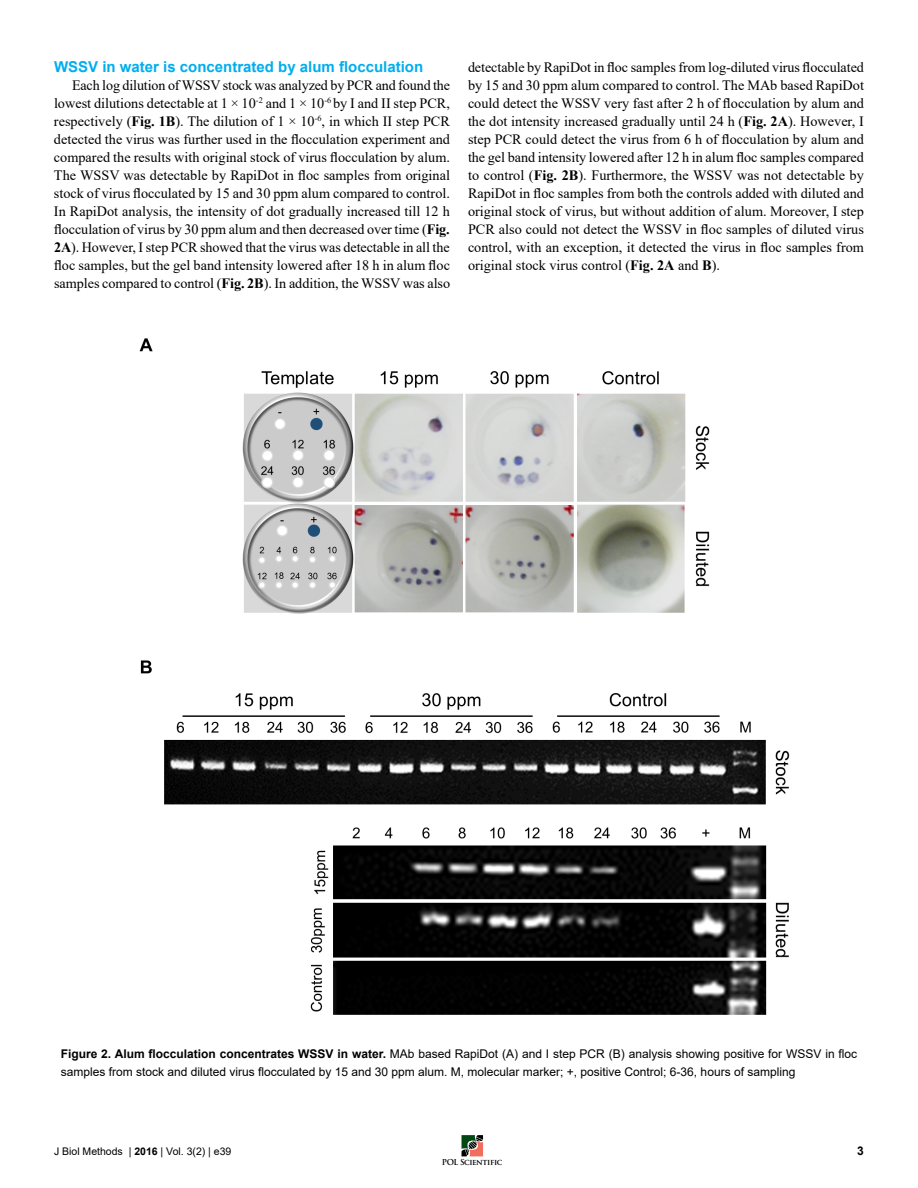
<style>
.page{position:relative;width:918px;height:1188px;background:#fff}
.page>*{position:absolute;margin:0;border:0;box-sizing:border-box;transform-origin:0 0}
.t1{font:700 15px "Arial";color:#00aeef}
.t2{font:14.25px/18px "Times New Roman";color:#000;text-align:justify}
.t3{font:12px/18px "Arial";color:#000}
.t4{font:700 12px "Arial";color:#000}
.t5{font:10.5px "Arial";color:#000}
.t6{font:700 7.95px "Trajan Pro";letter-spacing:-.05em;color:#000}
.s1{font-weight:700}
</style>
<div class="page">
<svg style="left:462px;top:1135px;width:21px;height:21px"></svg>
<img style="left:139px;top:338px;width:651px;height:677px">
<p class="t1" style="left:54px;top:56px;width:371px">WSSV in water is concentrated by alum flocculation</p>
<p class="t2" style="left:54px;top:76px;width:398px;text-indent:18px">Each log dilution of WSSV stock was analyzed by PCR and found the lowest dilutions detectable at 1 × 10<sup>-2</sup> and 1 × 10<sup>-6</sup> by I and II step PCR, respectively (<span class="s1">Fig. 1B</span>). The dilution of 1 × 10<sup>-6</sup>, in which II step PCR detected the virus was further used in the flocculation experiment and compared the results with original stock of virus flocculation by alum.<br>The WSSV was detectable by RapiDot in floc samples from original stock of virus flocculated by 15 and 30 ppm alum compared to control.<br>In RapiDot analysis, the intensity of dot gradually increased till 12 h flocculation of virus by 30 ppm alum and then decreased over time (<span class="s1">Fig.<br>2A</span>). However, I step PCR showed that the virus was detectable in all the floc samples, but the gel band intensity lowered after 18 h in alum floc samples compared to control (<span class="s1">Fig. 2B</span>). In addition, the WSSV was also</p>
<p class="t2" style="left:468px;top:58px;width:398px">detectable by RapiDot in floc samples from log-diluted virus flocculated by 15 and 30 ppm alum compared to control. The MAb based RapiDot could detect the WSSV very fast after 2 h of flocculation by alum and the dot intensity increased gradually until 24 h (<span class="s1">Fig. 2A</span>). However, I step PCR could detect the virus from 6 h of flocculation by alum and the gel band intensity lowered after 12 h in alum floc samples compared to control (<span class="s1">Fig. 2B</span>). Furthermore, the WSSV was not detectable by RapiDot in floc samples from both the controls added with diluted and original stock of virus, but without addition of alum. Moreover, I step PCR also could not detect the WSSV in floc samples of diluted virus control, with an exception, it detected the virus in floc samples from original stock virus control (<span class="s1">Fig. 2A</span> and <span class="s1">B</span>).</p>
<p class="t3" style="left:61px;top:1044px;width:798px"><span class="s1">Figure 2. Alum flocculation concentrates WSSV in water.</span> MAb based RapiDot (A) and I step PCR (B) analysis showing positive for WSSV in floc samples from stock and diluted virus flocculated by 15 and 30 ppm alum. M, molecular marker; +, positive Control; 6-36, hours of sampling</p>
<p class="t5" style="left:54px;top:1144px;width:179px">J Biol Methods | <span class="s1">2016</span> | Vol. 3(2) | e39</p>
<p class="t4" style="left:857px;top:1142px;width:8px">3</p>
<p class="t6" style="left:442px;top:1158px;width:62px">POL Scientific</p>
</div>
